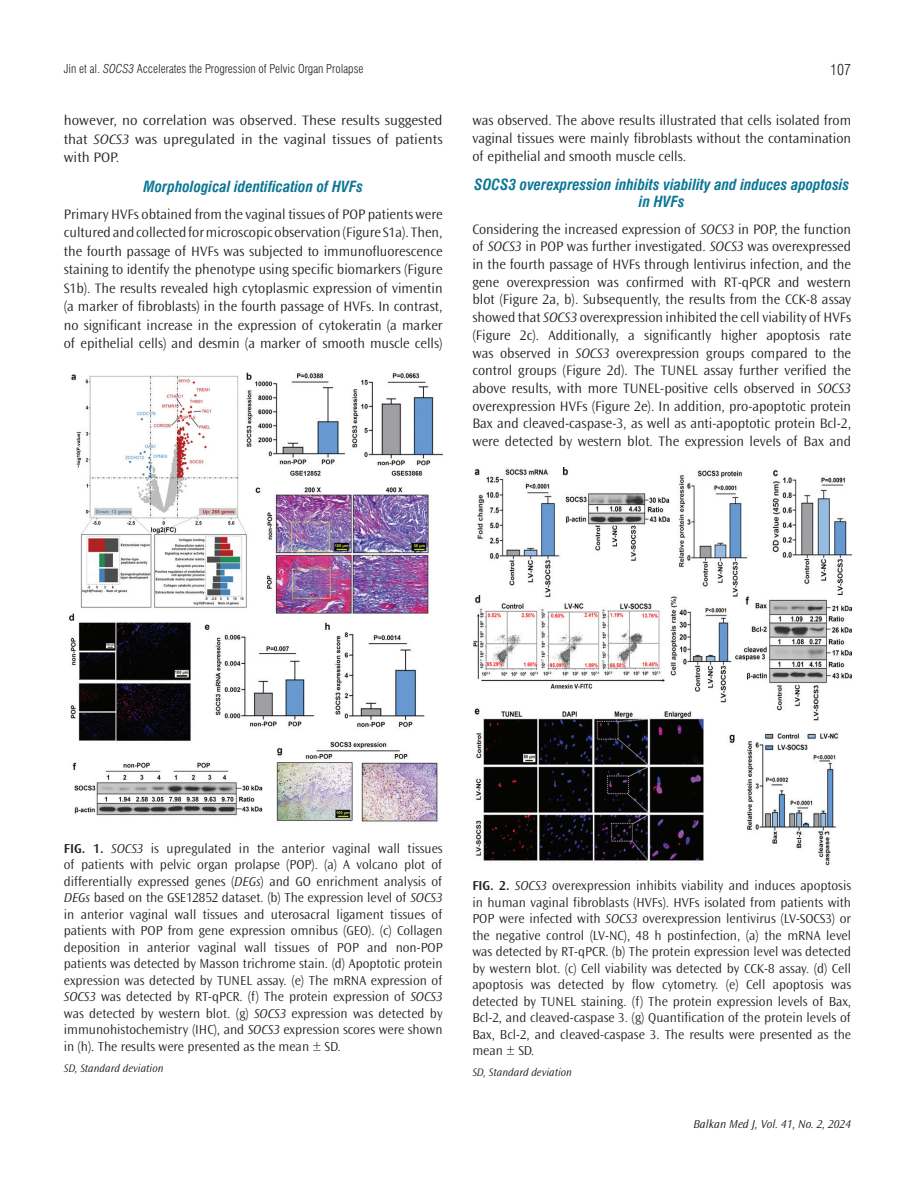
<style>
.page{position:relative;width:915px;height:1191px;background:#fff}
.page>*{position:absolute;margin:0;border:0;box-sizing:border-box;transform-origin:0 0}
.BOLD{font:15px/17.7px "Swiss Cond Bold Italic Tr";color:#0c7695;text-align:center}
.t1{font:15px "Swiss Condensed Light Tr";color:#231f20}
.YAZI{font:300 14.25px/17.7px "Ocean Sans Std";color:#231f20;text-align:justify}
.YAZI-2{font:300 14.25px/18.5px "Ocean Sans Std";color:#231f20;text-align:justify;scale:1.05 1}
.RESİM-ALTI{font:300 13.5px/16.5px "Ocean Sans Std";color:#231f20;text-align:justify}
.KISA_BASLIK{font:12px "Swiss Condensed Light Tr";color:#231f20}
.t2{font:italic 300 12px "Ocean Sans Std";color:#231f20}
.RESİM-ALTI-2{font:italic 300 11.25px "Ocean Sans Std";color:#231f20}
.s1{font-family:"Swiss Cond Light Italic Tr"}
.s2{font-style:italic}
.s3{font-weight:600}
</style>
<div class="page">
<img style="left:69px;top:372px;width:373px;height:450px">
<img style="left:473px;top:467px;width:377px;height:399px">
<p class="KISA_BASLIK" style="left:64px;top:61px;width:301px">Jin et al. <span class="s1">SOCS3</span> Accelerates the Progression of Pelvic Organ Prolapse</p>
<p class="YAZI-2" style="left:64px;top:111px;width:362px">however, no correlation was observed. These results suggested that <span class="s2">SOCS3</span> was upregulated in the vaginal tissues of patients with POP.</p>
<p class="BOLD" style="left:143px;top:178px;width:221px">Morphological identification of HVFs</p>
<p class="YAZI" style="left:64px;top:205px;width:380px;line-height:18.5px">Primary HVFs obtained from the vaginal tissues of POP patients were cultured and collected for microscopic observation (Figure S1a). Then, the fourth passage of HVFs was subjected to immunofluorescence staining to identify the phenotype using specific biomarkers (Figure S1b). The results revealed high cytoplasmic expression of vimentin (a marker of fibroblasts) in the fourth passage of HVFs. In contrast, no significant increase in the expression of cytokeratin (a marker of epithelial cells) and desmin (a marker of smooth muscle cells)</p>
<p class="t1" style="left:829px;top:61px;width:23px">107</p>
<p class="YAZI" style="left:472px;top:112px;width:380px">was observed. The above results illustrated that cells isolated from vaginal tissues were mainly fibroblasts without the contamination of epithelial and smooth muscle cells.</p>
<p class="BOLD" style="left:474px;top:176px;width:376px">SOCS3 overexpression inhibits viability and induces apoptosis in HVFs</p>
<p class="YAZI" style="left:472px;top:220px;width:380px">Considering the increased expression of <span class="s2">SOCS3</span> in POP, the function of <span class="s2">SOCS3</span> in POP was further investigated. <span class="s2">SOCS3</span> was overexpressed in the fourth passage of HVFs through lentivirus infection, and the gene overexpression was confirmed with RT-qPCR and western blot (Figure 2a, b). Subsequently, the results from the CCK-8 assay showed that <span class="s2">SOCS3</span> overexpression inhibited the cell viability of HVFs (Figure 2c). Additionally, a significantly higher apoptosis rate was observed in <span class="s2">SOCS3</span> overexpression groups compared to the control groups (Figure 2d). The TUNEL assay further verified the above results, with more TUNEL-positive cells observed in <span class="s2">SOCS3 </span>overexpression HVFs (Figure 2e). In addition, pro-apoptotic protein Bax and cleaved-caspase-3, as well as anti-apoptotic protein Bcl-2, were detected by western blot. The expression levels of Bax and</p>
<p class="RESİM-ALTI" style="left:64px;top:840px;width:380px"><span class="s3">FIG. 1.</span> <span class="s2">SOCS3</span> is upregulated in the anterior vaginal wall tissues of patients with pelvic organ prolapse (POP). (a) A volcano plot of differentially expressed genes (<span class="s2">DEGs</span>) and GO enrichment analysis of <span class="s2">DEGs</span> based on the GSE12852 dataset. (b) The expression level of <span class="s2">SOCS3 </span>in anterior vaginal wall tissues and uterosacral ligament tissues of patients with POP from gene expression omnibus (GEO). (c) Collagen deposition in anterior vaginal wall tissues of POP and non-POP patients was detected by Masson trichrome stain. (d) Apoptotic protein expression was detected by TUNEL assay. (e) The mRNA expression of <span class="s2">SOCS3</span> was detected by RT-qPCR. (f) The protein expression of <span class="s2">SOCS3 </span>was detected by western blot. (g) <span class="s2">SOCS3</span> expression was detected by immunohistochemistry (IHC), and <span class="s2">SOCS3</span> expression scores were shown in (h). The results were presented as the mean ± SD.</p>
<p class="RESİM-ALTI-2" style="left:64px;top:1061px;width:101px">SD, Standard deviation</p>
<p class="RESİM-ALTI" style="left:472px;top:877px;width:380px"><span class="s3">FIG. 2.</span> <span class="s2">SOCS3</span> overexpression inhibits viability and induces apoptosis in human vaginal fibroblasts (HVFs). HVFs isolated from patients with POP were infected with <span class="s2">SOCS3</span> overexpression lentivirus (LV-SOCS3) or the negative control (LV-NC), 48 h postinfection, (a) the mRNA level was detected by RT-qPCR. (b) The protein expression level was detected by western blot. (c) Cell viability was detected by CCK-8 assay. (d) Cell apoptosis was detected by flow cytometry. (e) Cell apoptosis was detected by TUNEL staining. (f) The protein expression levels of Bax, Bcl-2, and cleaved-caspase 3. (g) Quantification of the protein levels of Bax, Bcl-2, and cleaved-caspase 3. The results were presented as the mean ± SD.</p>
<p class="RESİM-ALTI-2" style="left:472px;top:1066px;width:101px">SD, Standard deviation</p>
<p class="t2" style="left:693px;top:1117px;width:159px">Balkan Med J, Vol. 41, No. 2, 2024</p>
</div>
